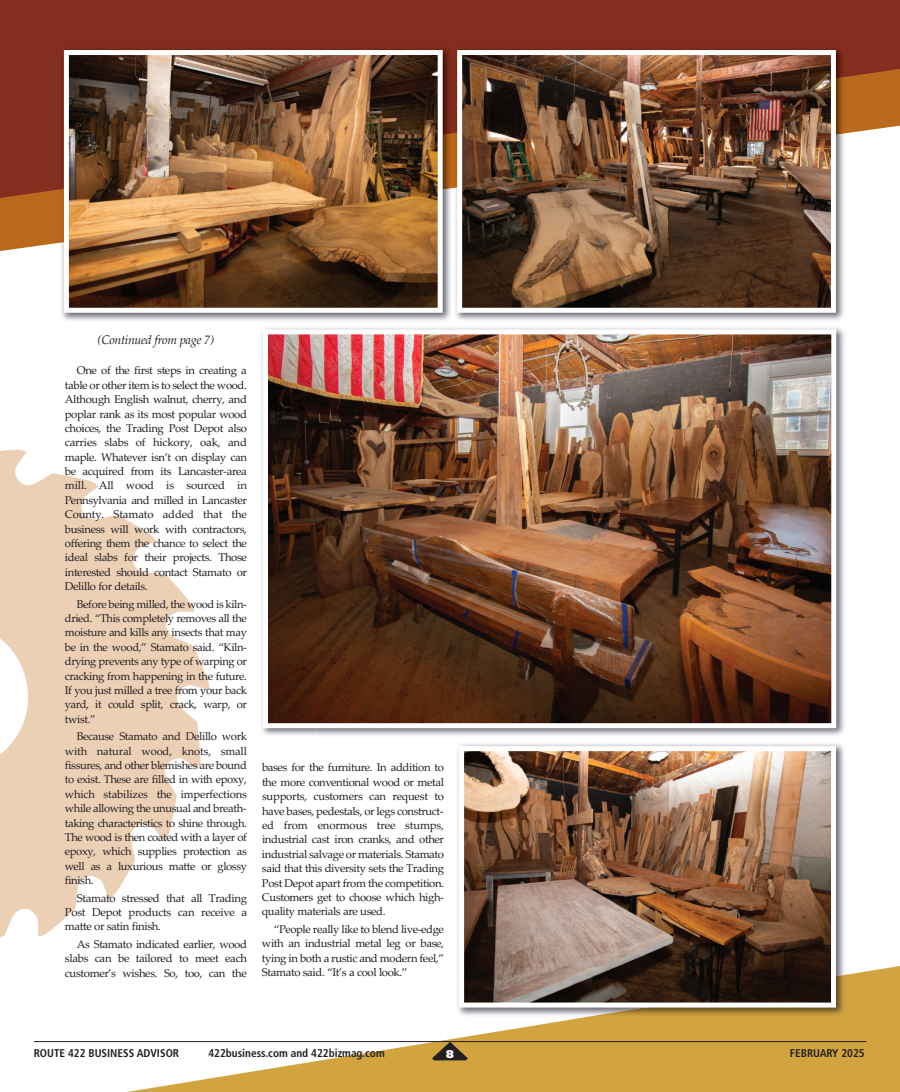
<style>
.page{position:relative;width:900px;height:1092px;background:#fff}
.page>*{position:absolute;margin:0;border:0;box-sizing:border-box;transform-origin:0 0}
.t1{font:italic 12.5px "Palatino Linotype";letter-spacing:-.03em;color:#231f20}
.t2{font:11.25px/14.4px "Palatino Linotype";letter-spacing:-.035em;color:#231f20;text-align:justify}
.t3{font:700 condensed 11.25px "Frutiger";color:#231f20}
.t4{font:900 11.25px "Frutiger";color:#fff}
</style>
<div class="page">
<img style="left:0;top:449px;width:210px;height:356px">
<svg style="left:0;top:805px;width:900px;height:286px"></svg>
<svg style="left:0;top:212px;width:58px;height:39px;background:#c17933"></svg>
<svg style="left:0;top:0;width:900px;height:212px;background:#90412f"></svg>
<hr style="left:34px;top:1041px;width:832px;height:1px;background:#231f20">
<svg style="left:432px;top:1041px;width:36px;height:19px"></svg>
<img style="left:261px;top:327px;width:584px;height:409px">
<img style="left:261px;top:433px;width:2px;height:44px">
<img style="left:261px;top:477px;width:55px;height:259px">
<img style="left:269px;top:335px;width:561px;height:387px">
<div style="left:263px;top:329px;width:573px;height:399px;border:5px solid #fff"></div>
<img style="left:61px;top:243px;width:390px;height:78px">
<img style="left:58px;top:44px;width:393px;height:146px">
<img style="left:70px;top:56px;width:367px;height:251px">
<div style="left:64px;top:50px;width:379px;height:263px;border:5px solid #fff"></div>
<img style="left:455px;top:44px;width:393px;height:277px">
<img style="left:455px;top:76px;width:393px;height:112px">
<img style="left:451px;top:44px;width:4px;height:168px">
<img style="left:463px;top:56px;width:367px;height:251px">
<div style="left:457px;top:50px;width:379px;height:263px;border:5px solid #fff"></div>
<img style="left:453px;top:743px;width:395px;height:276px">
<img style="left:568px;top:974px;width:280px;height:45px">
<img style="left:465px;top:752px;width:365px;height:249px">
<div style="left:459px;top:746px;width:377px;height:261px;border:5px solid #fff"></div>
<p class="t1" style="left:98px;top:332px;width:118px">(Continued from page 7)</p>
<p class="t2" style="left:65px;top:363px;width:184px;text-indent:12px">One of the first steps in creating a table or other item is to select the wood.<br>Although English walnut, cherry, and poplar rank as its most popular wood choices, the Trading Post Depot also carries slabs of hickory, oak, and maple. Whatever isn’t on display can be acquired from its Lancaster-area mill. All wood is sourced in Pennsylvania and milled in Lancaster County. Stamato added that the business will work with contractors, offering them the chance to select the ideal slabs for their projects. Those interested should contact Stamato or Delillo for details.</p>
<p class="t2" style="left:65px;top:596px;width:184px;text-indent:12px">Before being milled, the wood is kiln&shy;dried. “This completely removes all the moisture and kills any insects that may be in the wood,” Stamato said. “Kiln&shy;drying prevents any type of warping or cracking from happening in the future.<br>If you just milled a tree from your back yard, it could split, crack, warp, or twist.”</p>
<p class="t2" style="left:65px;top:729px;width:184px;text-indent:12px">Because Stamato and Delillo work with natural wood, knots, small fissures, and other blemishes are bound to exist. These are filled in with epoxy, which stabilizes the imperfections while allowing the unusual and breath&shy;taking characteristics to shine through.<br>The wood is then coated with a layer of epoxy, which supplies protection as well as a luxurious matte or glossy finish.</p>
<p class="t2" style="left:65px;top:890px;width:184px;text-indent:12px">Stamato stressed that all Trading Post Depot products can receive a matte or satin finish.</p>
<p class="t2" style="left:65px;top:936px;width:184px;text-indent:12px">As Stamato indicated earlier, wood slabs can be tailored to meet each customer’s wishes. So, too, can the</p>
<p class="t2" style="left:262px;top:760px;width:184px">bases for the furniture. In addition to the more conventional wood or metal supports, customers can request to have bases, pedestals, or legs construct&shy;ed from enormous tree stumps, industrial cast iron cranks, and other industrial salvage or materials. Stamato said that this diversity sets the Trading Post Depot apart from the competition.<br>Customers get to choose which high&shy;quality materials are used.</p>
<p class="t2" style="left:262px;top:921px;width:184px;text-indent:12px">“People really like to blend live-edge with an industrial metal leg or base, tying in both a rustic and modern feel,” Stamato said. “It’s a cool look.”</p>
<p class="t3" style="left:34px;top:1048px;width:147px">ROUTE 422 BUSINESS ADVISOR</p>
<p class="t3" style="left:208px;top:1048px;width:178px">422business.com and 422bizmag.com</p>
<p class="t4" style="left:446px;top:1049px;width:9px">8</p>
<p class="t3" style="left:790px;top:1048px;width:76px">FEBRUARY 2025</p>
</div>
